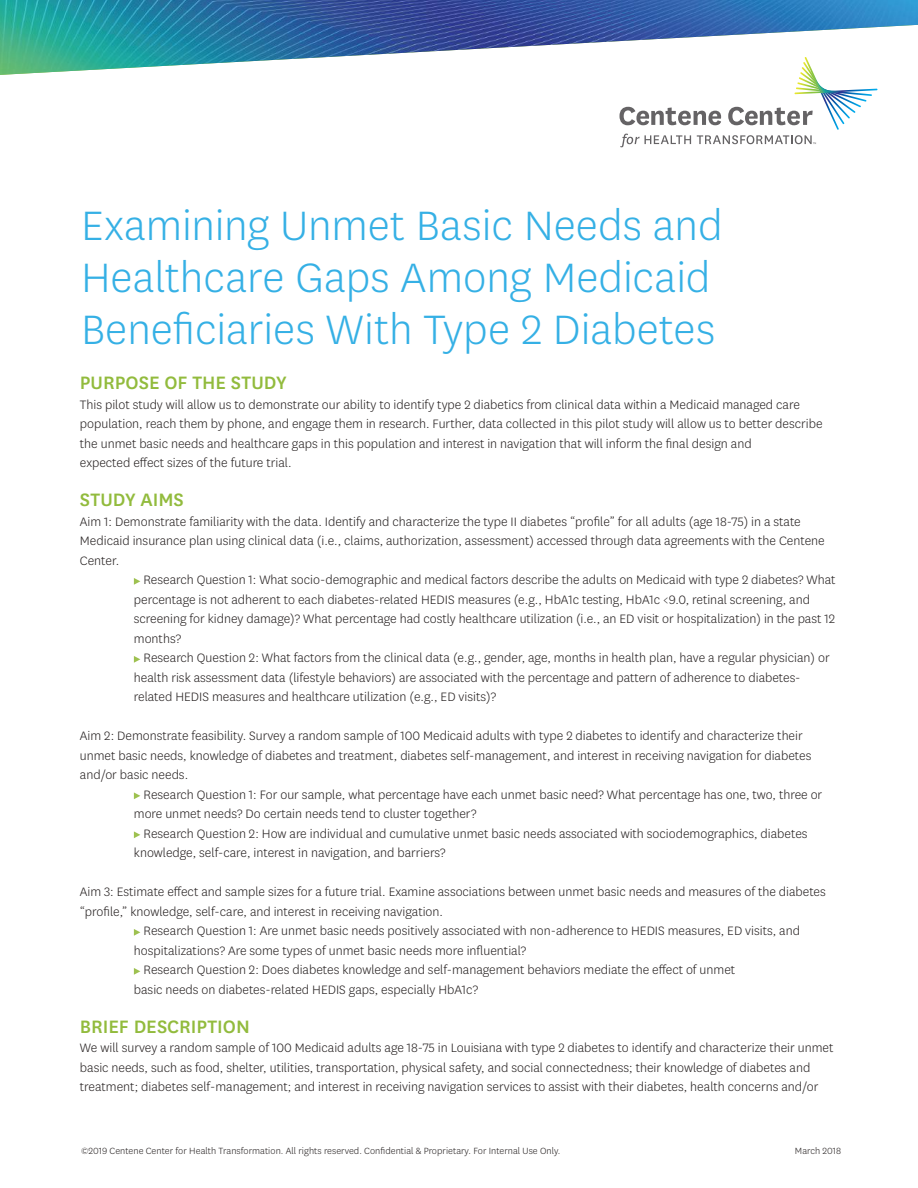
<style>
.page{position:relative;width:918px;height:1188px;background:#fff}
.page>*{position:absolute;margin:0;border:0;box-sizing:border-box;transform-origin:0 0}
.t1{font:300 48px/51.8px "Centene Sans";color:#35b0e5}
.t2{font:500 21px "Centene Sans";color:#92bb3d}
.t3{font:300 14.25px/19.5px "Centene Sans";color:#241f1f}
.t4{font:300 10.5px "Centene Sans";letter-spacing:.005em;color:#241f1f}
</style>
<div class="page">
<img style="left:0;top:0;width:918px;height:75px">
<svg style="left:620px;top:57px;width:258px;height:90px"></svg>
<svg style="left:134px;top:578px;width:6px;height:7px"></svg>
<svg style="left:134px;top:656px;width:6px;height:7px"></svg>
<svg style="left:134px;top:792px;width:6px;height:7px"></svg>
<svg style="left:134px;top:831px;width:6px;height:7px"></svg>
<svg style="left:134px;top:929px;width:6px;height:7px"></svg>
<svg style="left:134px;top:968px;width:6px;height:7px"></svg>
<h1 class="t1" style="left:81px;top:198px;width:643px">Examining Unmet Basic Needs and<br>Healthcare Gaps Among Medicaid<br>Beneficiaries With Type 2 Diabetes</h1>
<h2 class="t2" style="left:80px;top:369px;width:208px">PURPOSE OF THE STUDY</h2>
<p class="t3" style="left:80px;top:394px;width:744px">This pilot study will allow us to demonstrate our ability to identify type 2 diabetics from clinical data within a Medicaid managed care population, reach them by phone, and engage them in research. Further, data collected in this pilot study will allow us to better describe the unmet basic needs and healthcare gaps in this population and interest in navigation that will inform the final design and<br>expected effect sizes of the future trial.</p>
<h2 class="t2" style="left:80px;top:486px;width:106px">STUDY AIMS</h2>
<p class="t3" style="left:80px;top:511px;width:722px">Aim 1: Demonstrate familiarity with the data. Identify and characterize the type II diabetes “profile” for all adults (age 18-75) in a state</p>
<p class="t3" style="left:80px;top:531px;width:746px">Medicaid insurance plan using clinical data (i.e., claims, authorization, assessment) accessed through data agreements with the Centene</p>
<p class="t3" style="left:80px;top:550px;width:41px">Center.</p>
<p class="t3" style="left:143px;top:570px;width:694px">Research Question 1: What socio-demographic and medical factors describe the adults on Medicaid with type 2 diabetes? What</p>
<p class="t3" style="left:134px;top:589px;width:678px">percentage is not adherent to each diabetes-related HEDIS measures (e.g., HbA1c testing, HbA1c &lt;9.0, retinal screening, and</p>
<p class="t3" style="left:134px;top:609px;width:703px">screening for kidney damage)? What percentage had costly healthcare utilization (i.e., an ED visit or hospitalization) in the past 12</p>
<p class="t3" style="left:134px;top:628px;width:49px">months?</p>
<p class="t3" style="left:144px;top:648px;width:688px">Research Question 2: What factors from the clinical data (e.g., gender, age, months in health plan, have a regular physician) or</p>
<p class="t3" style="left:134px;top:667px;width:668px">health risk assessment data (lifestyle behaviors) are associated with the percentage and pattern of adherence to diabetes-</p>
<p class="t3" style="left:134px;top:687px;width:364px">related HEDIS measures and healthcare utilization (e.g., ED visits)?</p>
<p class="t3" style="left:80px;top:726px;width:724px">Aim 2: Demonstrate feasibility. Survey a random sample of 100 Medicaid adults with type 2 diabetes to identify and characterize their</p>
<p class="t3" style="left:80px;top:745px;width:733px">unmet basic needs, knowledge of diabetes and treatment, diabetes self-management, and interest in receiving navigation for diabetes</p>
<p class="t3" style="left:80px;top:765px;width:110px">and/or basic needs.</p>
<p class="t3" style="left:144px;top:784px;width:680px">Research Question 1: For our sample, what percentage have each unmet basic need? What percentage has one, two, three or</p>
<p class="t3" style="left:134px;top:804px;width:344px">more unmet needs? Do certain needs tend to cluster together?</p>
<p class="t3" style="left:144px;top:823px;width:666px">Research Question 2: How are individual and cumulative unmet basic needs associated with sociodemographics, diabetes</p>
<p class="t3" style="left:134px;top:843px;width:313px">knowledge, self-care, interest in navigation, and barriers?</p>
<p class="t3" style="left:80px;top:882px;width:747px">Aim 3: Estimate effect and sample sizes for a future trial. Examine associations between unmet basic needs and measures of the diabetes</p>
<p class="t3" style="left:80px;top:901px;width:365px">“profile,” knowledge, self-care, and interest in receiving navigation.</p>
<p class="t3" style="left:144px;top:921px;width:658px">Research Question 1: Are unmet basic needs positively associated with non-adherence to HEDIS measures, ED visits, and</p>
<p class="t3" style="left:134px;top:940px;width:394px">hospitalizations? Are some types of unmet basic needs more influential?</p>
<p class="t3" style="left:144px;top:960px;width:593px">Research Question 2: Does diabetes knowledge and self-management behaviors mediate the effect of unmet</p>
<p class="t3" style="left:134px;top:979px;width:346px">basic needs on diabetes-related HEDIS gaps, especially HbA1c?</p>
<h2 class="t2" style="left:80px;top:1012px;width:171px">BRIEF DESCRIPTION</h2>
<p class="t3" style="left:80px;top:1038px;width:755px">We will survey a random sample of 100 Medicaid adults age 18-75 in Louisiana with type 2 diabetes to identify and characterize their unmet basic needs, such as food, shelter, utilities, transportation, physical safety, and social connectedness; their knowledge of diabetes and treatment; diabetes self-management; and interest in receiving navigation services to assist with their diabetes, health concerns and/or</p>
<p class="t4" style="left:81px;top:1144px;width:481px">©2019 Centene Center for Health Transformation. All rights reserved. Confidential &amp; Proprietary. For Internal Use Only.</p>
<p class="t4" style="left:795px;top:1145px;width:48px">March 2018</p>
</div>
